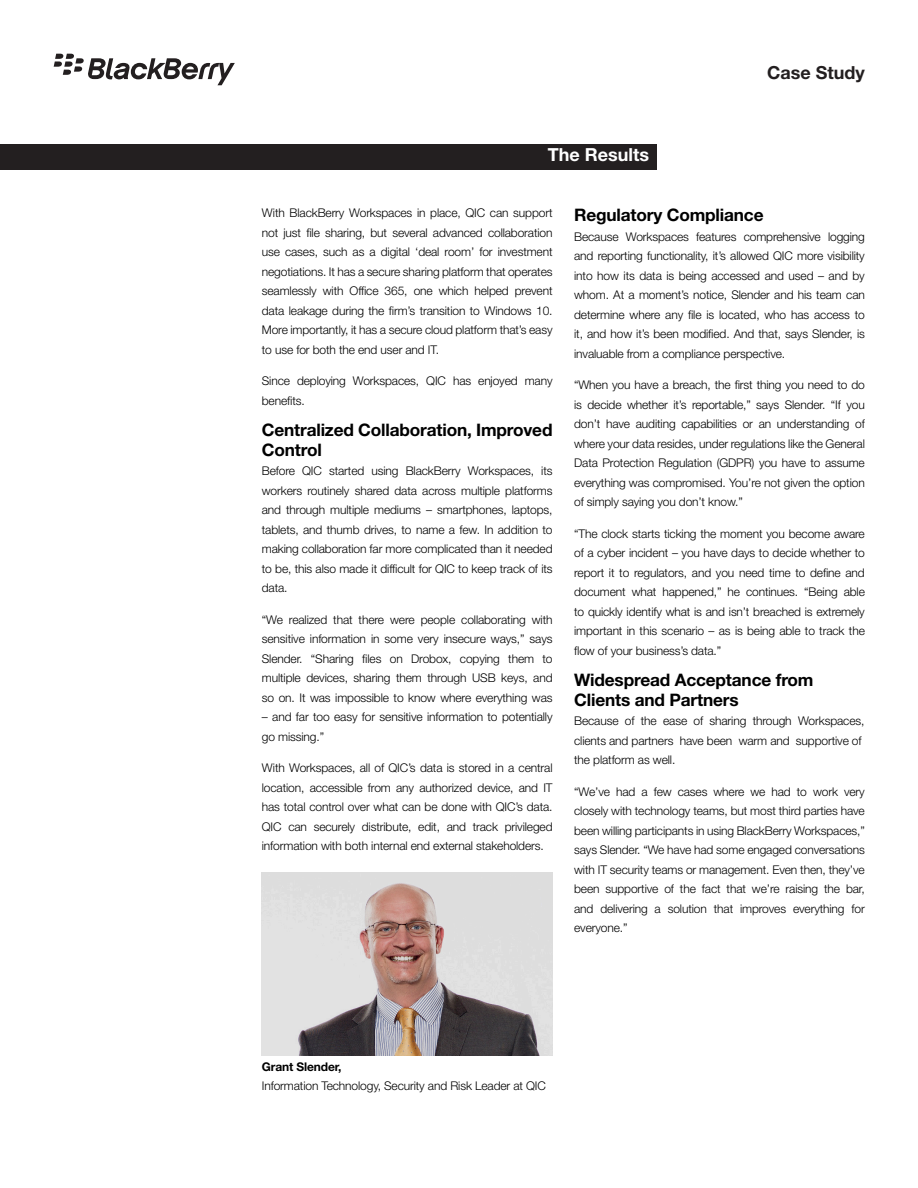
<style>
.page{position:relative;width:918px;height:1188px;background:#fff}
.page>*{position:absolute;margin:0;border:0;box-sizing:border-box;transform-origin:0 0}
.t1{font:700 18px "Helvetica Neue LT Std";color:#fff}
.t2{font:700 18px "Helvetica Neue LT Std";color:#231f20}
.t3{font:700 17.25px/19.5px "Helvetica Neue LT Std";letter-spacing:-.01em;color:#000}
.t4{font:300 12px/19.5px "Helvetica Neue LT Std";letter-spacing:-.01em;color:#000;text-align:justify}
.t5{font:700 12px "Helvetica Neue LT Std";letter-spacing:-.01em;color:#000}
</style>
<div class="page">
<svg style="left:54px;top:54px;width:181px;height:31px"></svg>
<div style="left:0;top:144px;width:657px;height:26px;background:#231f20"></div>
<img style="left:261px;top:873px;width:292px;height:182px">
<h1 class="t1" style="left:548px;top:143px;width:103px">The Results</h1>
<h1 class="t2" style="left:767px;top:61px;width:99px">Case Study</h1>
<p class="t4" style="left:262px;top:203px;width:292px">With BlackBerry Workspaces in place, QIC can support not just file sharing, but several advanced collaboration use cases, such as a digital ‘deal room’ for investment negotiations. It has a secure sharing platform that operates seamlessly with Office 365, one which helped prevent data leakage during the firm’s transition to Windows 10.<br>More importantly, it has a secure cloud platform that’s easy to use for both the end user and IT.</p>
<p class="t4" style="left:262px;top:371px;width:292px">Since deploying Workspaces, QIC has enjoyed many benefits.</p>
<h2 class="t3" style="left:262px;top:420px;width:292px">Centralized Collaboration, Improved<br>Control</h2>
<p class="t4" style="left:262px;top:461px;width:292px">Before QIC started using BlackBerry Workspaces, its workers routinely shared data across multiple platforms and through multiple mediums – smartphones, laptops, tablets, and thumb drives, to name a few. In addition to making collaboration far more complicated than it needed to be, this also made it difficult for QIC to keep track of its data.</p>
<p class="t4" style="left:262px;top:610px;width:292px">“We realized that there were people collaborating with sensitive information in some very insecure ways,” says Slender. “Sharing files on Drobox, copying them to multiple devices, sharing them through USB keys, and so on. It was impossible to know where everything was</p>
<p class="t4" style="left:262px;top:707px;width:292px">– and far too easy for sensitive information to potentially go missing.”</p>
<p class="t4" style="left:262px;top:758px;width:292px">With Workspaces, all of QIC’s data is stored in a central location, accessible from any authorized device, and IT has total control over what can be done with QIC’s data.<br>QIC can securely distribute, edit, and track privileged information with both internal end external stakeholders.</p>
<h2 class="t3" style="left:574px;top:205px;width:191px">Regulatory Compliance</h2>
<p class="t4" style="left:574px;top:226px;width:292px">Because Workspaces features comprehensive logging and reporting functionality, it’s allowed QIC more visibility into how its data is being accessed and used – and by whom. At a moment’s notice, Slender and his team can determine where any file is located, who has access to it, and how it’s been modified. And that, says Slender, is invaluable from a compliance perspective.</p>
<p class="t4" style="left:574px;top:375px;width:292px">“When you have a breach, the first thing you need to do is decide whether it’s reportable,” says Slender. “If you don’t have auditing capabilities or an understanding of where your data resides, under regulations like the General Data Protection Regulation (GDPR) you have to assume everything was compromised. You’re not given the option of simply saying you don’t know.”</p>
<p class="t4" style="left:574px;top:523px;width:292px">“The clock starts ticking the moment you become aware of a cyber incident – you have days to decide whether to report it to regulators, and you need time to define and document what happened,” he continues. “Being able to quickly identify what is and isn’t breached is extremely important in this scenario – as is being able to track the flow of your business’s data.”</p>
<h2 class="t3" style="left:574px;top:670px;width:241px">Widespread Acceptance from<br>Clients and Partners</h2>
<p class="t4" style="left:574px;top:711px;width:292px;text-align:left">Because of the ease of sharing through Workspaces, clients and partners have been warm and supportive of the platform as well.</p>
<p class="t4" style="left:574px;top:781px;width:292px">“We’ve had a few cases where we had to work very closely with technology teams, but most third parties have been willing participants in using BlackBerry Workspaces,” says Slender. “We have had some engaged conversations with IT security teams or management. Even then, they’ve been supportive of the fact that we’re raising the bar, and delivering a solution that improves everything for everyone.”</p>
<p class="t5" style="left:262px;top:1059px;width:81px">Grant Slender,</p>
<p class="t4" style="left:262px;top:1076px;width:286px">Information Technology, Security and Risk Leader at QIC</p>
</div>
